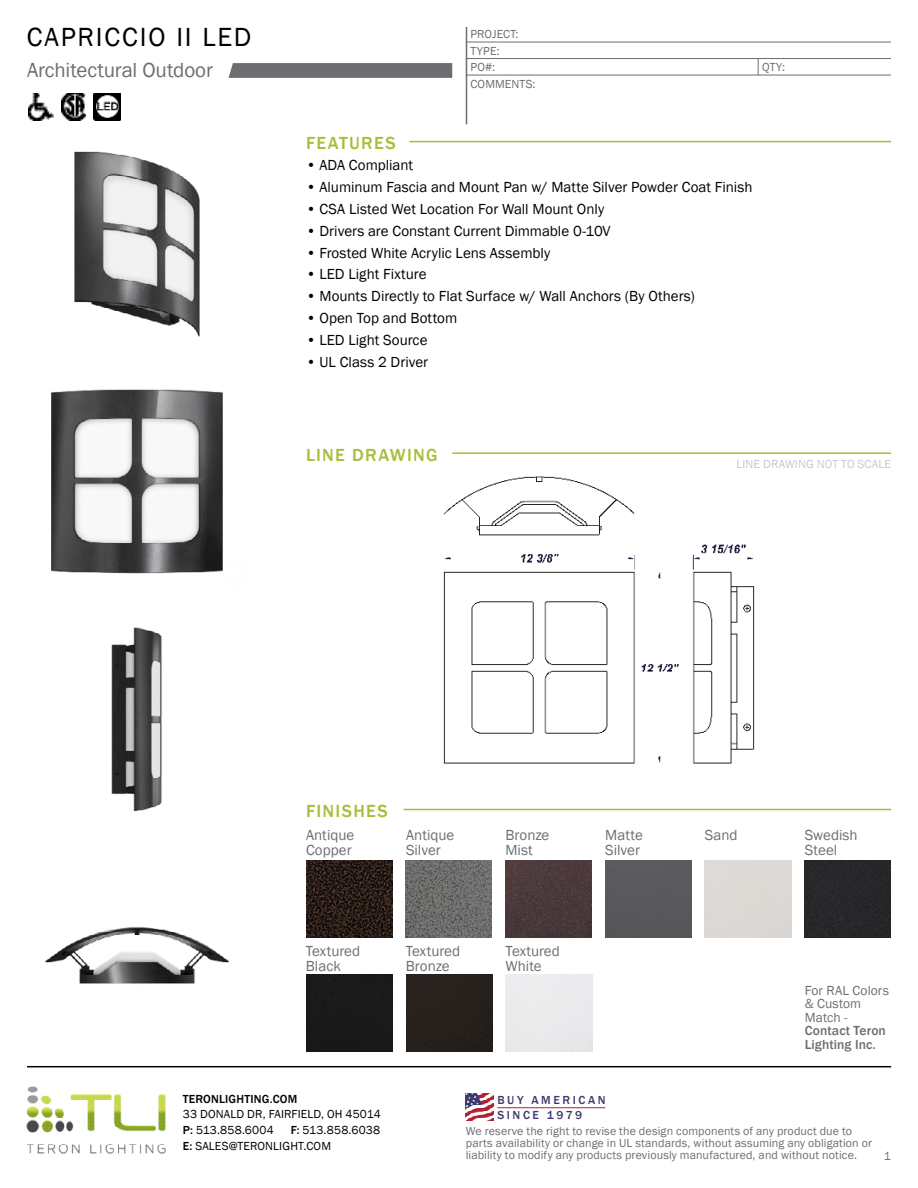
<style>
.page{position:relative;width:918px;height:1188px;background:#fff}
.page>*{position:absolute;margin:0;border:0;box-sizing:border-box;transform-origin:0 0}
.t1{font:27px "Franklin Gothic";letter-spacing:.07em;color:#000}
.t2{font:21px "Franklin Gothic";letter-spacing:-.005em;color:#6d6e71}
.t3{font:500 18px "Franklin Gothic";letter-spacing:.07em;color:#a7be39}
.t4{font:15px "Franklin Gothic";color:#000}
.t5{font:15px/15px "Franklin Gothic";color:#6d6e71}
.t6{font:13.5px/13.5px "Franklin Gothic";letter-spacing:.005em;color:#6d6e71}
.t7{font:500 13.5px/13.5px "Franklin Gothic";letter-spacing:.01em;color:#6d6e71}
.t8{font:12px/12px "Franklin Gothic";letter-spacing:.01em;color:#6d6e71}
.t9{font:12px/15.8px "Franklin Gothic";letter-spacing:.015em;color:#000}
.t10{font:12px "Franklin Gothic";letter-spacing:.01em;color:#c8c9cb}
.t11{font:500 12px/15px "Franklin Gothic";letter-spacing:.215em;color:#3d3b6e}
.t12{font:500 12px "Franklin Gothic";letter-spacing:.015em;color:#000}
.s1{font-weight:500}
</style>
<div class="page">
<hr style="left:409px;top:141px;width:482px;height:1px;background:#a7be39">
<hr style="left:452px;top:452px;width:439px;height:2px;background:#a7be39">
<hr style="left:404px;top:809px;width:487px;height:1px;background:#a7be39">
<svg style="left:758px;top:59px;width:1px;height:16px"></svg>
<img style="left:93px;top:93px;width:27px;height:27px">
<img style="left:62px;top:93px;width:24px;height:27px">
<img style="left:28px;top:93px;width:26px;height:27px">
<img style="left:74px;top:151px;width:126px;height:186px">
<img style="left:443px;top:476px;width:312px;height:288px">
<img style="left:51px;top:389px;width:172px;height:185px">
<img style="left:111px;top:627px;width:51px;height:185px">
<img style="left:27px;top:927px;width:219px;height:139px">
<svg style="left:229px;top:63px;width:223px;height:15px"></svg>
<img style="left:306px;top:860px;width:86px;height:77px">
<div style="left:306px;top:975px;width:87px;height:77px;background:#191919"></div>
<img style="left:406px;top:860px;width:86px;height:77px">
<div style="left:406px;top:975px;width:86px;height:77px;background:#26211d"></div>
<img style="left:506px;top:860px;width:86px;height:77px">
<div style="left:605px;top:860px;width:87px;height:77px;background:#59595b"></div>
<div style="left:805px;top:860px;width:86px;height:77px;background:#272729"></div>
<hr style="left:466px;top:27px;width:1px;height:97px;background:#6d6e71">
<hr style="left:466px;top:42px;width:425px;height:1px;background:#6d6e71">
<hr style="left:466px;top:58px;width:425px;height:1px;background:#6d6e71">
<hr style="left:466px;top:75px;width:425px;height:1px;background:#6d6e71">
<hr style="left:27px;top:1066px;width:864px;height:1px;background:#000">
<img style="left:26px;top:1086px;width:140px;height:68px">
<img style="left:466px;top:1093px;width:28px;height:28px">
<hr style="left:497px;top:1107px;width:108px;height:1px;background:#b22335">
<h1 class="t1" style="left:27px;top:20px;width:226px">CAPRICCIO II LED</h1>
<h2 class="t2" style="left:27px;top:57px;width:187px">Architectural Outdoor</h2>
<p class="t8" style="left:470px;top:26px;width:50px;line-height:16.4px">PROJECT:<br>TYPE:</p>
<p class="t8" style="left:470px;top:78px;width:67px">COMMENTS:</p>
<p class="t8" style="left:470px;top:61px;width:26px">PO#:</p>
<p class="t8" style="left:762px;top:61px;width:24px">QTY:</p>
<p class="t3" style="left:306px;top:132px;width:91px">FEATURES</p>
<p class="t4" style="left:306px;top:156px;width:109px">• ADA Compliant</p>
<p class="t4" style="left:306px;top:178px;width:448px">• Aluminum Fascia and Mount Pan w/ Matte Silver Powder Coat Finish</p>
<p class="t4" style="left:306px;top:199px;width:300px">• CSA Listed Wet Location For Wall Mount Only</p>
<p class="t4" style="left:306px;top:221px;width:306px">• Drivers are Constant Current Dimmable 0-10V</p>
<p class="t4" style="left:306px;top:243px;width:246px">• Frosted White Acrylic Lens Assembly</p>
<p class="t4" style="left:306px;top:265px;width:122px">• LED Light Fixture</p>
<p class="t4" style="left:306px;top:287px;width:390px">• Mounts Directly to Flat Surface w/ Wall Anchors (By Others)</p>
<p class="t4" style="left:306px;top:309px;width:153px">• Open Top and Bottom</p>
<p class="t4" style="left:306px;top:331px;width:123px">• LED Light Source</p>
<p class="t4" style="left:306px;top:353px;width:124px">• UL Class 2 Driver</p>
<p class="t3" style="left:306px;top:444px;width:133px">LINE DRAWING</p>
<p class="t10" style="left:737px;top:457px;width:156px">LINE DRAWING NOT TO SCALE</p>
<p class="t3" style="left:306px;top:800px;width:83px">FINISHES</p>
<p class="t5" style="left:306px;top:828px;width:50px">Antique<br>Copper</p>
<p class="t5" style="left:406px;top:828px;width:50px">Antique<br>Silver</p>
<p class="t5" style="left:506px;top:828px;width:45px">Bronze<br>Mist</p>
<p class="t5" style="left:605px;top:828px;width:39px">Matte<br>Silver</p>
<p class="t5" style="left:705px;top:828px;width:34px">Sand</p>
<p class="t5" style="left:805px;top:828px;width:54px">Swedish<br>Steel</p>
<p class="t5" style="left:306px;top:943px;width:56px">Textured<br>Black</p>
<p class="t5" style="left:406px;top:943px;width:56px">Textured<br>Bronze</p>
<p class="t5" style="left:506px;top:943px;width:56px">Textured<br>White</p>
<p class="t6" style="left:805px;top:984px;width:86px">For RAL Colors &amp; Custom<br>Match -</p>
<p class="t7" style="left:805px;top:1024px;width:83px">Contact Teron<br>Lighting Inc.</p>
<p class="t12" style="left:183px;top:1091px;width:116px">TERONLIGHTING.COM</p>
<p class="t9" style="left:183px;top:1107px;width:200px">33 DONALD DR, FAIRFIELD, OH 45014<br><span class="s1">P:</span> 513.858.6004</p>
<p class="t11" style="left:497px;top:1093px;width:110px">BUY AMERICAN<br>SINCE 1979</p>
<p class="t9" style="left:183px;top:1123px;width:199px;text-indent:108px"><span class="s1">F:</span> 513.858.6038<br><span class="s1">E:</span> SALES@TERONLIGHT.COM</p>
<p class="t8" style="left:466px;top:1125px;width:408px">We reserve the right to revise the design components of any product due to parts availability or change in UL standards, without assuming any obligation or liability to modify any products previously manufactured, and without notice.</p>
<p class="t8" style="left:884px;top:1150px;width:9px">1</p>
</div>
